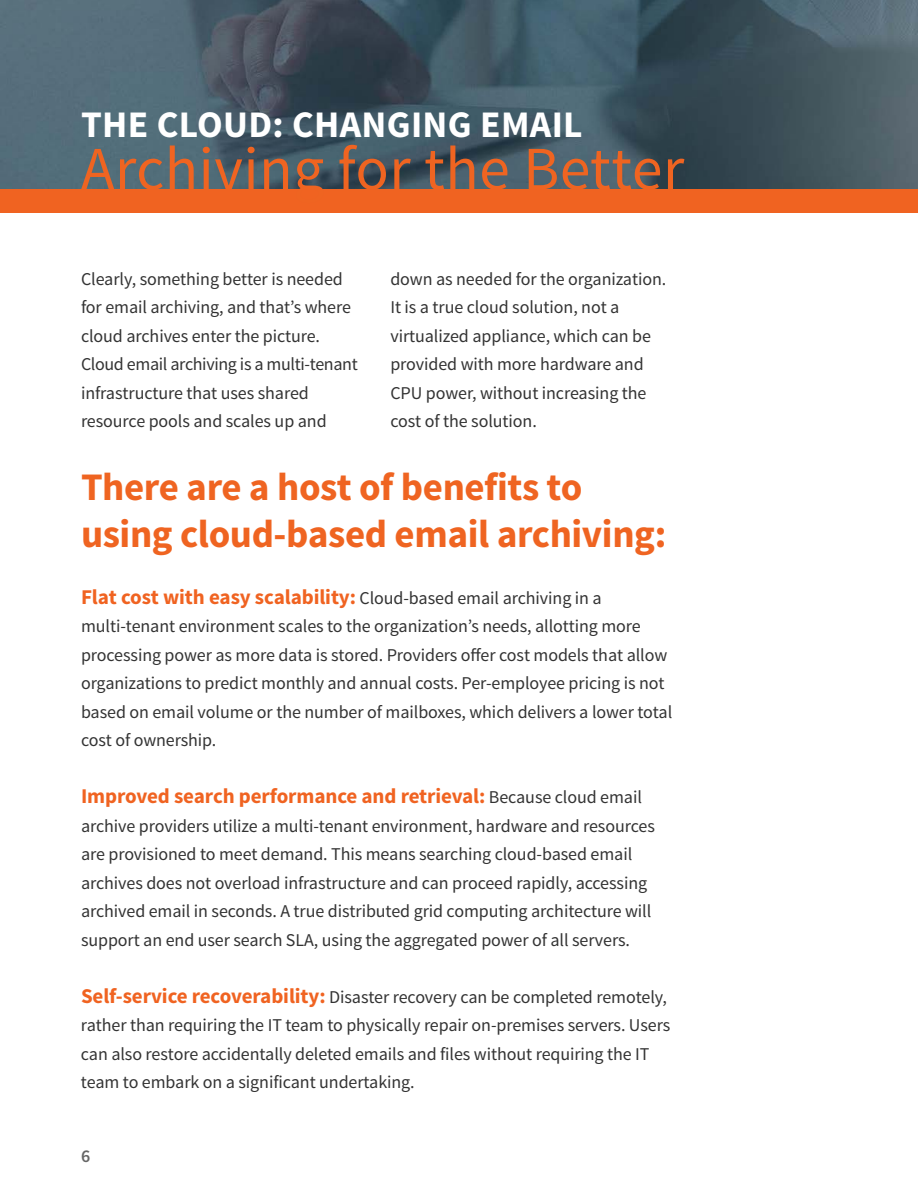
<style>
.page{position:relative;width:918px;height:1188px;background:#fff}
.page>*{position:absolute;margin:0;border:0;box-sizing:border-box;transform-origin:0 0}
.t1{font:61.5px "Source Sans Pro";letter-spacing:.01em;color:#ef6421}
.t2{font:700 39px/46.8px "Source Sans Pro";letter-spacing:-.01em;color:#ef6421}
.t3{font:700 37.5px "Source Sans Pro";letter-spacing:.01em;color:#fff}
.t4{font:700 21px "Source Sans Pro";letter-spacing:-.005em;color:#f06321}
.t5{font:18px/28.5px "Source Sans Pro";letter-spacing:-.005em;color:#333}
.t6{font:600 18px "Source Sans Pro";color:#666}
.s1{font-weight:400;font-size:18px;color:#333}
.s2{font-weight:700;font-size:21px;color:#f06321}
</style>
<div class="page">
<img style="left:0;top:0;width:918px;height:189px">
<div style="left:0;top:189px;width:918px;height:24px;background:#f06321"></div>
<h3 class="t3" style="left:81px;top:100px;width:503px">THE CLOUD: CHANGING EMAIL</h3>
<h1 class="t1" style="left:81px;top:131px;width:605px">Archiving for the Better</h1>
<p class="t5" style="left:81px;top:265px;width:278px">Clearly, something better is needed for email archiving, and that’s where cloud archives enter the picture.<br>Cloud email archiving is a multi-tenant infrastructure that uses shared resource pools and scales up and</p>
<p class="t5" style="left:390px;top:265px;width:277px">down as needed for the organization.<br>It is a true cloud solution, not a virtualized appliance, which can be provided with more hardware and<br>CPU power, without increasing the cost of the solution.</p>
<h2 class="t2" style="left:81px;top:465px;width:587px">There are a host of benefits to using cloud-based email archiving:</h2>
<p class="t4" style="left:81px;top:583px;width:522px">Flat cost with easy scalability: <span class="s1">Cloud-based email archiving in a</span></p>
<p class="t5" style="left:81px;top:613px;width:593px">multi-tenant environment scales to the organization’s needs, allotting more processing power as more data is stored. Providers offer cost models that allow organizations to predict monthly and annual costs. Per-employee pricing is not based on email volume or the number of mailboxes, which delivers a lower total cost of ownership.</p>
<p class="t4" style="left:81px;top:783px;width:563px">Improved search performance and retrieval: <span class="s1">Because cloud email</span></p>
<p class="t5" style="left:81px;top:812px;width:575px">archive providers utilize a multi-tenant environment, hardware and resources are provisioned to meet demand. This means searching cloud-based email archives does not overload infrastructure and can proceed rapidly, accessing archived email in seconds. A true distributed grid computing architecture will support an end user search SLA, using the aggregated power of all servers.</p>
<p class="t5" style="left:81px;top:983px;width:591px"><span class="s2">Self-service recoverability:</span> Disaster recovery can be completed remotely, rather than requiring the IT team to physically repair on-premises servers. Users can also restore accidentally deleted emails and files without requiring the IT team to embark on a significant undertaking.</p>
<p class="t6" style="left:81px;top:1144px;width:11px">6</p>
</div>
